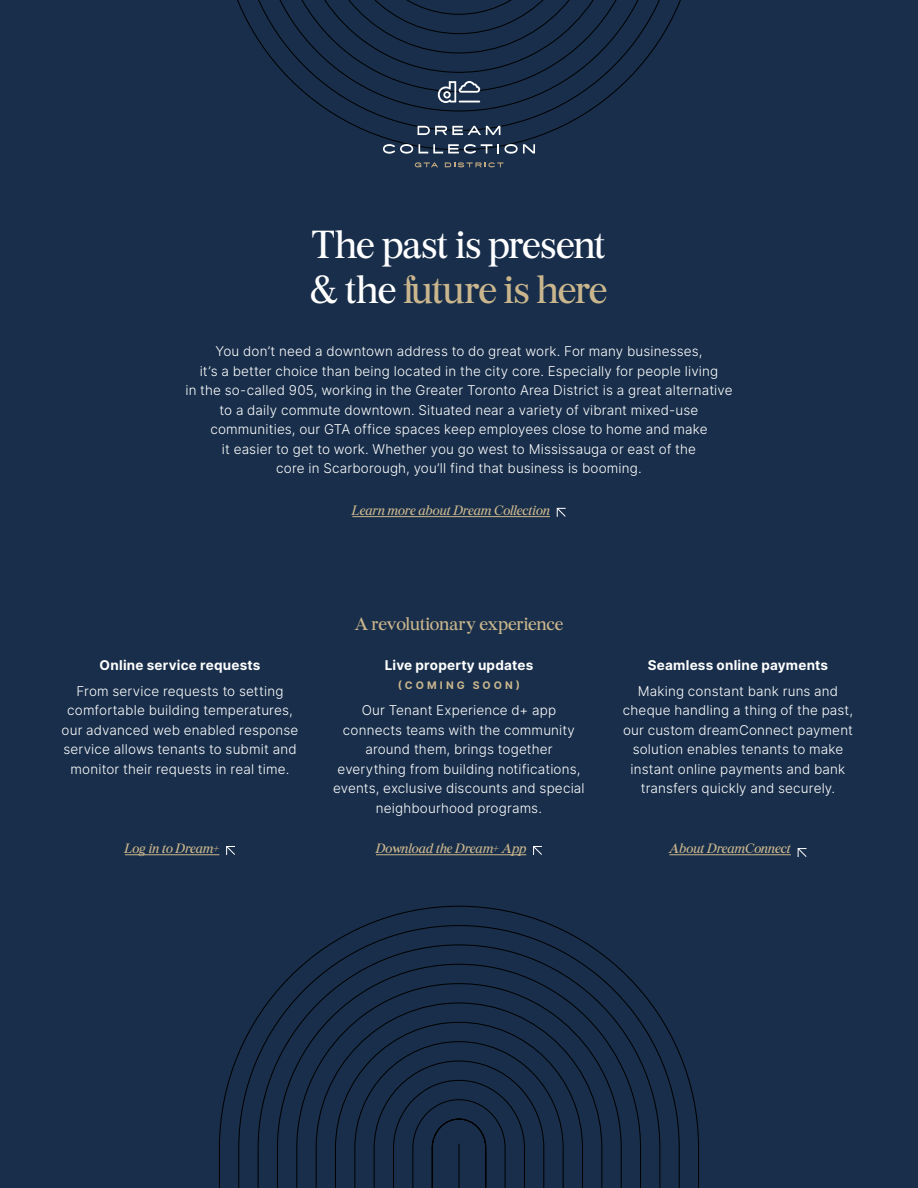
<style>
.page{position:relative;width:918px;height:1188px;background:#182e4a}
.page>*{position:absolute;margin:0;border:0;box-sizing:border-box;transform-origin:0 0}
.t1{font:39px/45px "Burgess";letter-spacing:-.03em;color:#fff}
.t2{font:18px "Burgess";letter-spacing:-.015em;color:#cab68d}
.t3{font:300 13.5px/19.5px "Inter";letter-spacing:.01em;color:#fff;text-align:center}
.t4{font:italic 13.5px "Burgess";letter-spacing:.005em;color:#cab68d}
.t5{font:700 13.5px "Inter";letter-spacing:.015em;color:#fff}
.t6{font:700 10.5px "Inter";letter-spacing:.3em;color:#cab68d}
.s1{color:#cab68d}
</style>
<div class="page">
<svg style="left:237px;top:0;width:444px;height:150px"></svg>
<hr style="left:352px;top:516px;width:198px;height:1px;background:#cab68d">
<svg style="left:556px;top:507px;width:10px;height:10px"></svg>
<hr style="left:125px;top:854px;width:94px;height:1px;background:#cab68d">
<svg style="left:226px;top:846px;width:9px;height:9px"></svg>
<hr style="left:376px;top:854px;width:150px;height:1px;background:#cab68d">
<svg style="left:533px;top:846px;width:9px;height:9px"></svg>
<hr style="left:669px;top:854px;width:122px;height:1px;background:#cab68d">
<svg style="left:797px;top:848px;width:10px;height:9px"></svg>
<svg style="left:219px;top:906px;width:480px;height:282px"></svg>
<hr style="left:459px;top:1144px;width:1px;height:44px;background:#000">
<svg style="left:415px;top:162px;width:23px;height:5px"></svg>
<svg style="left:445px;top:162px;width:59px;height:5px"></svg>
<svg style="left:418px;top:126px;width:82px;height:9px"></svg>
<svg style="left:383px;top:144px;width:30px;height:10px"></svg>
<svg style="left:419px;top:144px;width:73px;height:10px"></svg>
<svg style="left:498px;top:144px;width:37px;height:10px"></svg>
<svg style="left:438px;top:81px;width:42px;height:22px"></svg>
<h1 class="t1" style="left:310px;top:221px;width:299px">The past is present &amp; the <span class="s1">future is here</span></h1>
<p class="t3" style="left:185px;top:341px;width:549px">You don’t need a downtown address to do great work. For many businesses,<br>it’s a better choice than being located in the city core. Especially for people living<br>in the so-called 905, working in the Greater Toronto Area District is a great alternative to a daily commute downtown. Situated near a variety of vibrant mixed-use communities, our GTA office spaces keep employees close to home and make<br>it easier to get to work. Whether you go west to Mississauga or east of the<br>core in Scarborough, you’ll find that business is booming.</p>
<p class="t4" style="left:352px;top:501px;width:199px">Learn more about Dream Collection</p>
<p class="t5" style="left:100px;top:655px;width:162px">Online service requests</p>
<p class="t3" style="left:62px;top:681px;width:238px">From service requests to setting comfortable building temperatures, our advanced web enabled response service allows tenants to submit and monitor their requests in real time.</p>
<h2 class="t2" style="left:354px;top:610px;width:211px">A revolutionary experience</h2>
<p class="t5" style="left:385px;top:655px;width:150px">Live property updates</p>
<p class="t6" style="left:398px;top:678px;width:124px">(COMING SOON)</p>
<p class="t3" style="left:333px;top:701px;width:253px">Our Tenant Experience d+ app connects teams with the community around them, brings together everything from building notifications, events, exclusive discounts and special neighbourhood programs.</p>
<p class="t5" style="left:648px;top:655px;width:182px">Seamless online payments</p>
<p class="t3" style="left:623px;top:681px;width:232px">Making constant bank runs and cheque handling a thing of the past, our custom dreamConnect payment solution enables tenants to make instant online payments and bank transfers quickly and securely.</p>
<p class="t4" style="left:125px;top:839px;width:96px">Log in to Dream+</p>
<p class="t4" style="left:376px;top:839px;width:152px">Download the Dream+ App</p>
<p class="t4" style="left:669px;top:839px;width:123px">About DreamConnect</p>
</div>
